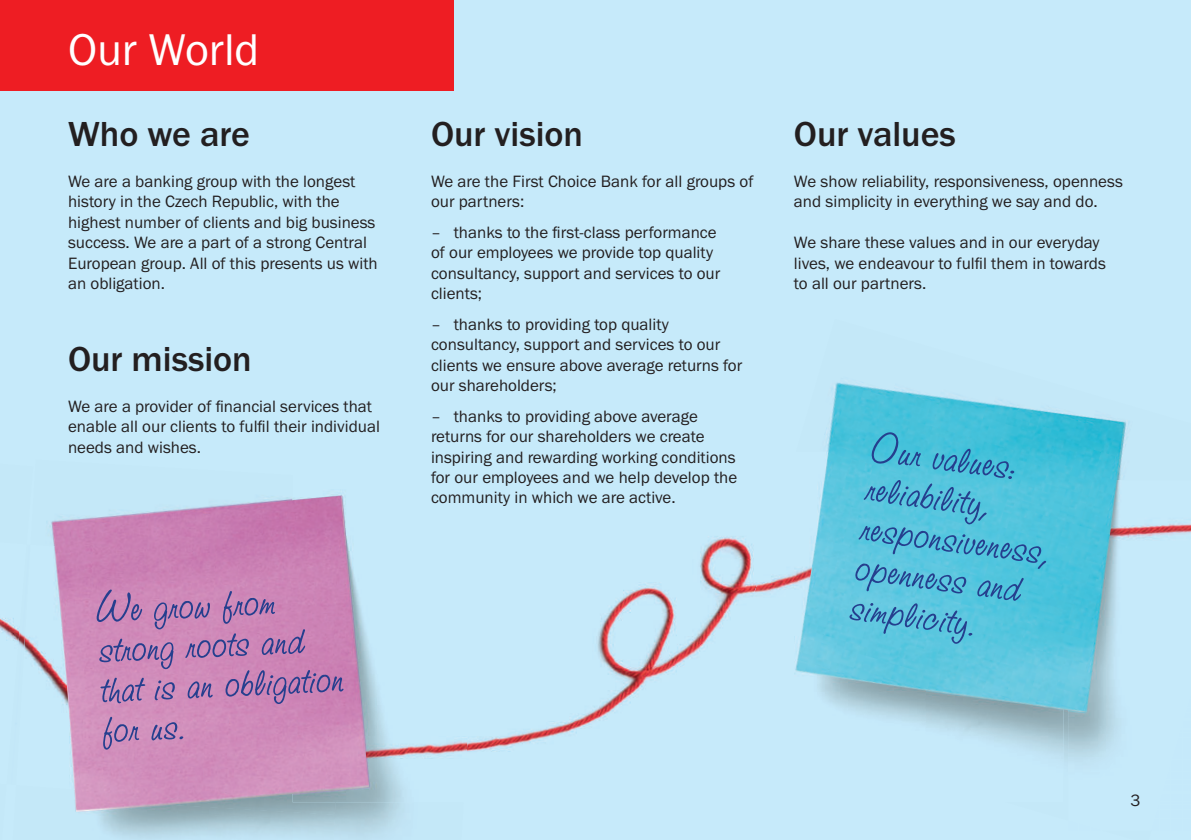
<style>
.page{position:relative;width:1191px;height:840px;background:#fff}
.page>*{position:absolute;margin:0;border:0;box-sizing:border-box;transform-origin:0 0}
.t1{font:48px/40px "Studio Script Itc DCE Alter";color:#253f8e}
.t2{font:46px "Franklin Got Itc TOT Boo";color:#fff}
.t3{font:500 36px "Franklin Got Itc TOT";color:#231f20}
.t4{font:17px/20.4px "Franklin Got Itc TOT Boo";color:#231f20}
</style>
<div class="page">
<div style="left:0;top:0;width:1191px;height:839px;background:#c6eafa"></div>
<img style="left:483px;top:539px;width:234px;height:213px">
<img style="left:1063px;top:712px;width:5px;height:49px">
<img style="left:717px;top:536px;width:207px;height:187px">
<img style="left:1068px;top:523px;width:123px;height:236px">
<img style="left:795px;top:383px;width:329px;height:329px">
<img style="left:77px;top:811px;width:258px;height:28px">
<img style="left:33px;top:643px;width:19px;height:39px">
<img style="left:332px;top:494px;width:151px;height:307px">
<img style="left:52px;top:495px;width:317px;height:316px">
<img style="left:27px;top:637px;width:6px;height:22px">
<img style="left:0;top:618px;width:27px;height:34px">
<div style="left:0;top:0;width:454px;height:91px;background:#ee1d23"></div>
<h2 class="t2" style="left:68px;top:31px;width:193px">Our World</h2>
<h3 class="t3" style="left:68px;top:120px;width:183px">Who we are</h3>
<p class="t4" style="left:68px;top:172px;width:311px">We are a banking group with the longest history in the Czech Republic, with the highest number of clients and big business success. We are a part of a strong Central European group. All of this presents us with an obligation.</p>
<h3 class="t3" style="left:68px;top:345px;width:185px">Our mission</h3>
<p class="t4" style="left:68px;top:397px;width:313px">We are a provider of financial services that enable all our clients to fulfil their individual needs and wishes.</p>
<h1 class="t1" style="left:95px;top:585px;width:246px;rotate:-3deg">We grow from strong roots and that is an obligation for us.</h1>
<h3 class="t3" style="left:431px;top:120px;width:153px">Our vision</h3>
<p class="t4" style="left:431px;top:172px;width:324px">We are the First Choice Bank for all groups of our partners:</p>
<p class="t4" style="left:431px;top:223px;width:291px">– thanks to the first-class performance of our employees we provide top quality consultancy, support and services to our clients;</p>
<p class="t4" style="left:431px;top:315px;width:313px">– thanks to providing top quality consultancy, support and services to our clients we ensure above average returns for our shareholders;</p>
<p class="t4" style="left:431px;top:407px;width:308px">– thanks to providing above average returns for our shareholders we create inspiring and rewarding working conditions for our employees and we help develop the community in which we are active.</p>
<h3 class="t3" style="left:794px;top:120px;width:163px">Our values</h3>
<p class="t4" style="left:794px;top:172px;width:330px">We show reliability, responsiveness, openness and simplicity in everything we say and do.</p>
<p class="t4" style="left:794px;top:233px;width:313px">We share these values and in our everyday lives, we endeavour to fulfil them in towards to all our partners.</p>
<h1 class="t1" style="left:872px;top:423px;width:194px;rotate:7deg">Our values: reliability, responsiveness, openness and simplicity.</h1>
<p class="t4" style="left:1130px;top:791px;width:11px">3</p>
</div>
